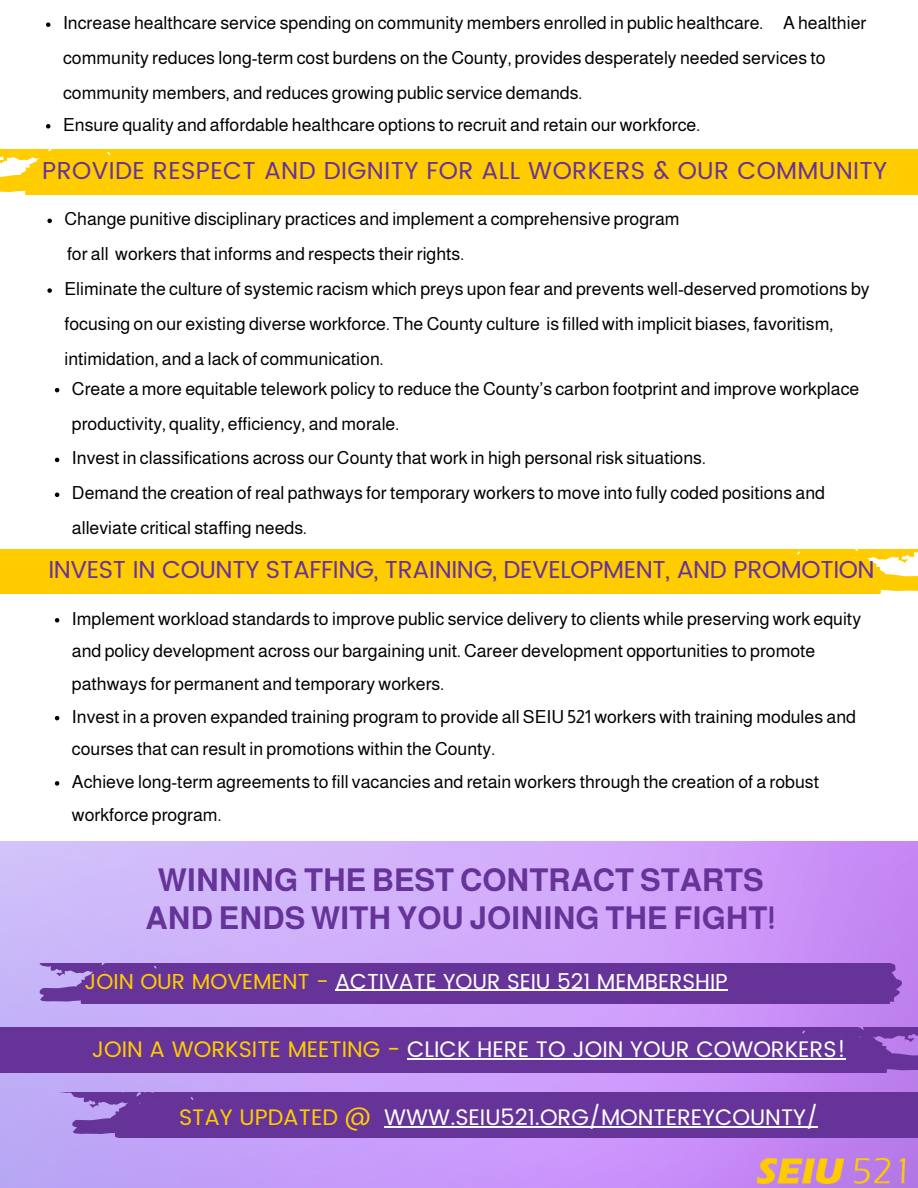
<style>
.page{position:relative;width:918px;height:1188px;background:#fff}
.page>*{position:absolute;margin:0;border:0;box-sizing:border-box;transform-origin:0 0}
.t1{font:700 31.5px/37.2px "Almarai";color:#639;text-align:center}
.t2{font:24.45px "Poppins";letter-spacing:-.015em;color:#639}
.t3{font:24.45px "Poppins";letter-spacing:.015em;color:#639}
.t4{font:22.5px "Poppins";color:#fff}
.t5{font:21.75px "Poppins";color:#fff}
.t6{font:18px/34.8px "Almarai";color:#000}
.s1{color:#fc0}
</style>
<div class="page">
<svg style="left:55px;top:618px;width:4px;height:5px"></svg>
<svg style="left:55px;top:716px;width:4px;height:4px"></svg>
<svg style="left:55px;top:781px;width:4px;height:5px"></svg>
<svg style="left:47px;top:219px;width:5px;height:4px"></svg>
<svg style="left:47px;top:288px;width:5px;height:5px"></svg>
<svg style="left:46px;top:22px;width:4px;height:5px"></svg>
<div style="left:0;top:550px;width:918px;height:44px;background:#fc0"></div>
<svg style="left:46px;top:124px;width:4px;height:5px"></svg>
<svg style="left:55px;top:388px;width:4px;height:4px"></svg>
<svg style="left:55px;top:458px;width:4px;height:4px"></svg>
<svg style="left:55px;top:493px;width:4px;height:4px"></svg>
<div style="left:0;top:150px;width:918px;height:45px;background:#fc0"></div>
<img style="left:0;top:842px;width:918px;height:346px">
<svg style="left:3px;top:964px;width:915px;height:40px"></svg>
<hr style="left:335px;top:990px;width:393px;height:1px;background:#fff">
<div style="left:0;top:1028px;width:918px;height:45px;background:#639"></div>
<hr style="left:407px;top:1058px;width:439px;height:2px;background:#fff">
<svg style="left:35px;top:1093px;width:883px;height:45px"></svg>
<hr style="left:384px;top:1126px;width:434px;height:1px;background:#fff">
<img style="left:758px;top:1159px;width:146px;height:24px">
<p class="t6" style="left:63px;top:6px;width:805px">Increase healthcare service spending on community members enrolled in public healthcare. A healthier community reduces long-term cost burdens on the County, provides desperately needed services to community members, and reduces growing public service demands.</p>
<p class="t6" style="left:63px;top:107px;width:638px">Ensure quality and affordable healthcare options to recruit and retain our workforce.</p>
<h2 class="t3" style="left:42px;top:156px;width:846px">PROVIDE RESPECT AND DIGNITY FOR ALL WORKERS &amp; OUR COMMUNITY</h2>
<h2 class="t6" style="left:64px;top:202px;width:617px">Change punitive disciplinary practices and implement a comprehensive program</h2>
<p class="t6" style="left:67px;top:237px;width:399px">for all workers that informs and respects their rights.</p>
<p class="t6" style="left:64px;top:271px;width:807px">Eliminate the culture of systemic racism which preys upon fear and prevents well-deserved promotions by focusing on our existing diverse workforce. The County culture is filled with implicit biases, favoritism, intimidation, and a lack of communication.</p>
<p class="t6" style="left:72px;top:371px;width:789px">Create a more equitable telework policy to reduce the County’s carbon footprint and improve workplace productivity, quality, efficiency, and morale.</p>
<p class="t6" style="left:72px;top:441px;width:635px">Invest in classifications across our County that work in high personal risk situations.</p>
<p class="t6" style="left:72px;top:476px;width:755px">Demand the creation of real pathways for temporary workers to move into fully coded positions and alleviate critical staffing needs.</p>
<p class="t2" style="left:48px;top:555px;width:828px">INVEST IN COUNTY STAFFING, TRAINING, DEVELOPMENT, AND PROMOTION</p>
<p class="t6" style="left:72px;top:602px;width:791px;line-height:32.7px">Implement workload standards to improve public service delivery to clients while preserving work equity and policy development across our bargaining unit. Career development opportunities to promote pathways for permanent and temporary workers.</p>
<p class="t6" style="left:72px;top:700px;width:786px;line-height:32.7px">Invest in a proven expanded training program to provide all SEIU 521 workers with training modules and courses that can result in promotions within the County.</p>
<p class="t6" style="left:72px;top:765px;width:749px;line-height:32.7px">Achieve long-term agreements to fill vacancies and retain workers through the creation of a robust workforce program.</p>
<p class="t1" style="left:146px;top:862px;width:632px">WINNING THE BEST CONTRACT STARTS<br>AND ENDS WITH YOU JOINING THE FIGHT!</p>
<p class="t5" style="left:85px;top:968px;width:645px"><span class="s1">JOIN OUR MOVEMENT -</span> ACTIVATE YOUR SEIU 521 MEMBERSHIP</p>
<p class="t4" style="left:92px;top:1036px;width:756px"><span class="s1">JOIN A WORKSITE MEETING -</span> CLICK HERE TO JOIN YOUR COWORKERS!</p>
<h1 class="t4" style="left:179px;top:1104px;width:641px"><span class="s1">STAY UPDATED @</span> WWW.SEIU521.ORG/MONTEREYCOUNTY/</h1>
</div>
